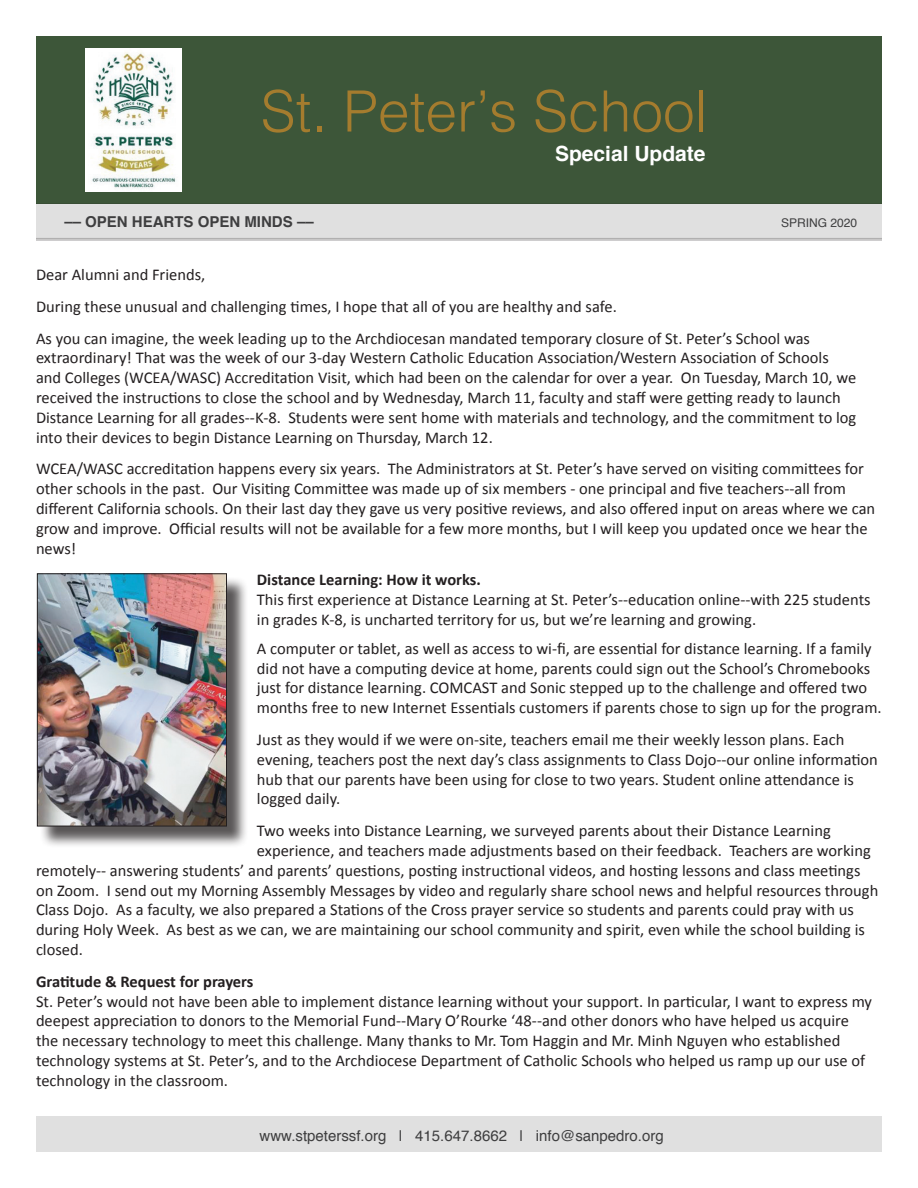
<style>
.page{position:relative;width:918px;height:1188px;background:#fff}
.page>*{position:absolute;margin:0;border:0;box-sizing:border-box;transform-origin:0 0}
.t1{font:300 57px "Helvetica";color:#a57c2e}
.t2{font:700 21px "Helvetica";color:#fff}
.t3{font:16.5px/19.8px "Calibri";color:#231f20}
.t4{font:700 16.5px "Calibri";color:#231f20}
.t5{font:15px "Helvetica";color:#3e3e3f}
.t6{font:700 15px "Helvetica";color:#3e3e3f}
.t7{font:12px "Helvetica";color:#3e3e3f}
</style>
<div class="page">
<div style="left:36px;top:36px;width:846px;height:167px;background:#3d5639"></div>
<img style="left:86px;top:49px;width:96px;height:143px">
<div style="left:36px;top:203px;width:846px;height:36px;background:#e0e0e0"></div>
<hr style="left:36px;top:238px;width:846px;height:3px;background:#231f20">
<div style="left:36px;top:1116px;width:846px;height:36px;background:#e0e0e0"></div>
<div style="left:39px;top:576px;width:210px;height:272px;background:#231f20;opacity:.75"></div>
<img style="left:39px;top:575px;width:186px;height:249px">
<div style="left:37px;top:573px;width:190px;height:253px;border:1px solid #231f20"></div>
<h1 class="t1" style="left:261px;top:63px;width:448px">St. Peter’s School</h1>
<p class="t2" style="left:555px;top:137px;width:152px">Special Update</p>
<p class="t6" style="left:64px;top:210px;width:251px">–– OPEN HEARTS OPEN MINDS ––</p>
<p class="t7" style="left:781px;top:214px;width:78px">SPRING 2020</p>
<p class="t3" style="left:36px;top:259px;width:776px;line-height:31.8px">Dear Alumni and Friends,<br>During these unusual and challenging times, I hope that all of you are healthy and safe.<br>As you can imagine, the week leading up to the Archdiocesan mandated temporary closure of St. Peter’s School was</p>
<p class="t3" style="left:36px;top:348px;width:822px">extraordinary! That was the week of our 3-day Western Catholic Education Association/Western Association of Schools and Colleges (WCEA/WASC) Accreditation Visit, which had been on the calendar for over a year. On Tuesday, March 10, we received the instructions to close the school and by Wednesday, March 11, faculty and staff were getting ready to launch Distance Learning for all grades--K-8. Students were sent home with materials and technology, and the commitment to log into their devices to begin Distance Learning on Thursday, March 12.</p>
<p class="t3" style="left:36px;top:459px;width:841px">WCEA/WASC accreditation happens every six years. The Administrators at St. Peter’s have served on visiting committees for other schools in the past. Our Visiting Committee was made up of six members - one principal and five teachers--all from different California schools. On their last day they gave us very positive reviews, and also offered input on areas where we can grow and improve. Official results will not be available for a few more months, but I will keep you updated once we hear the news!</p>
<p class="t4" style="left:257px;top:569px;width:225px">Distance Learning: How it works.</p>
<p class="t3" style="left:257px;top:590px;width:615px">This first experience at Distance Learning at St. Peter’s--education online--with 225 students in grades K-8, is uncharted territory for us, but we’re learning and growing.</p>
<p class="t3" style="left:257px;top:638px;width:626px">A computer or tablet, as well as access to wi-fi, are essential for distance learning. If a family did not have a computing device at home, parents could sign out the School’s Chromebooks just for distance learning. COMCAST and Sonic stepped up to the challenge and offered two months free to new Internet Essentials customers if parents chose to sign up for the program.</p>
<p class="t3" style="left:257px;top:730px;width:623px">Just as they would if we were on-site, teachers email me their weekly lesson plans. Each evening, teachers post the next day’s class assignments to Class Dojo--our online information hub that our parents have been using for close to two years. Student online attendance is logged daily.</p>
<p class="t3" style="left:257px;top:821px;width:575px">Two weeks into Distance Learning, we surveyed parents about their Distance Learning</p>
<p class="t3" style="left:257px;top:841px;width:615px">experience, and teachers made adjustments based on their feedback. Teachers are working</p>
<p class="t3" style="left:36px;top:860px;width:826px">remotely-- answering students’ and parents’ questions, posting instructional videos, and hosting lessons and class meetings</p>
<p class="t3" style="left:36px;top:880px;width:844px">on Zoom. I send out my Morning Assembly Messages by video and regularly share school news and helpful resources through</p>
<p class="t3" style="left:36px;top:900px;width:820px">Class Dojo. As a faculty, we also prepared a Stations of the Cross prayer service so students and parents could pray with us</p>
<p class="t3" style="left:36px;top:920px;width:830px">during Holy Week. As best as we can, we are maintaining our school community and spirit, even while the school building is</p>
<p class="t3" style="left:36px;top:940px;width:48px">closed.</p>
<p class="t4" style="left:36px;top:971px;width:219px">Gratitude &amp; Request for prayers</p>
<p class="t3" style="left:36px;top:991px;width:838px">St. Peter’s would not have been able to implement distance learning without your support. In particular, I want to express my deepest appreciation to donors to the Memorial Fund--Mary O’Rourke ‘48--and other donors who have helped us acquire the necessary technology to meet this challenge. Many thanks to Mr. Tom Haggin and Mr. Minh Nguyen who established technology systems at St. Peter’s, and to the Archdiocese Department of Catholic Schools who helped us ramp up our use of technology in the classroom.</p>
<p class="t5" style="left:260px;top:1125px;width:406px">www.stpeterssf.org | 415.647.8662 | info@sanpedro.org</p>
</div>
